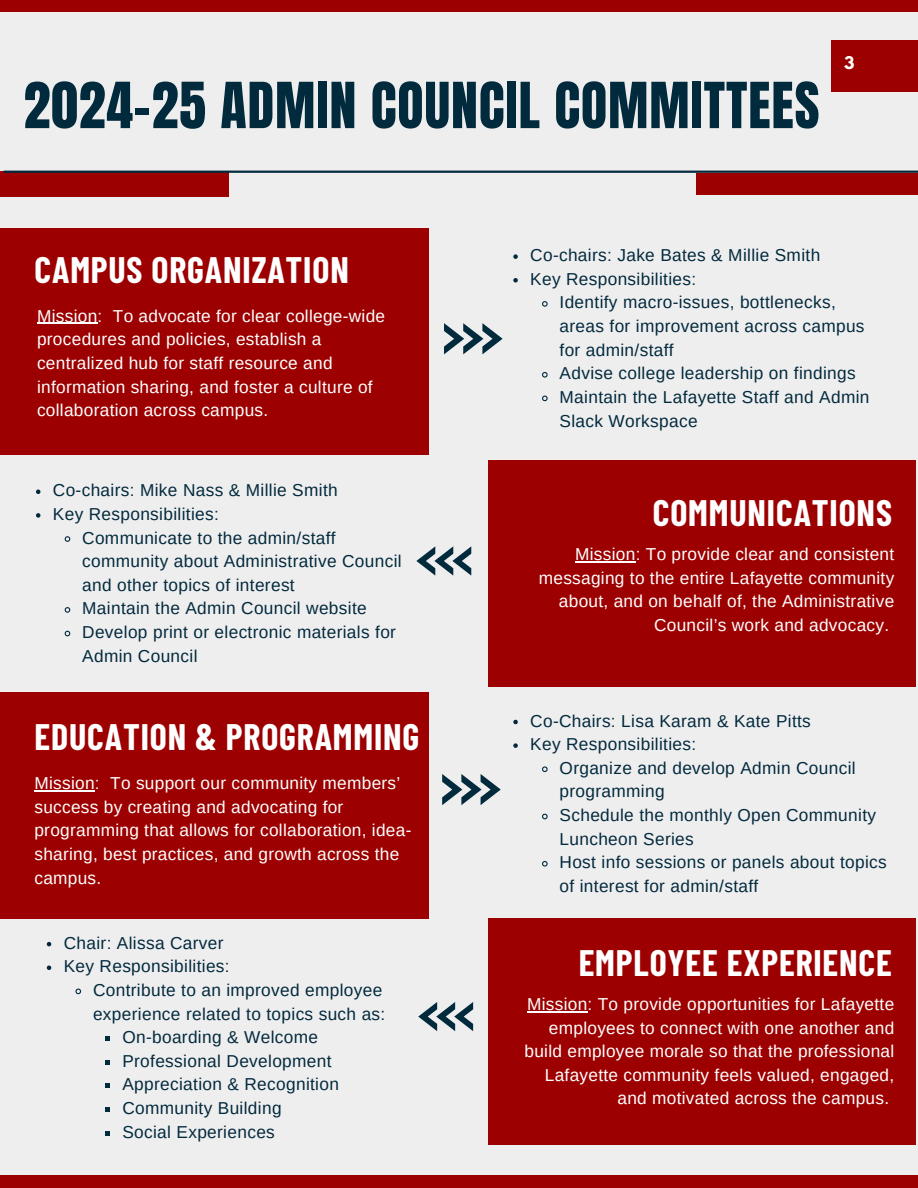
<style>
.page{position:relative;width:918px;height:1188px;background:#efeeef}
.page>*{position:absolute;margin:0;border:0;box-sizing:border-box;transform-origin:0 0}
.t1{font:54px "Anton";letter-spacing:.015em;color:#022a3d}
.t2{font:700 36px "Barlow Condensed";letter-spacing:.025em;color:#fff}
.t3{font:17.25px/23.7px "Arimo";letter-spacing:.02em;color:#022a3d}
.t4{font:17.25px/23.7px "Arimo";letter-spacing:.015em;color:#fff;text-align:right}
.t5{font:700 15.45px "League Spartan";color:#fff}
</style>
<div class="page">
<div style="left:0;top:172px;width:228px;height:25px;background:#9d0000"></div>
<div style="left:696px;top:173px;width:222px;height:22px;background:#9d0000"></div>
<svg style="left:442px;top:774px;width:58px;height:31px"></svg>
<svg style="left:444px;top:323px;width:58px;height:31px"></svg>
<svg style="left:416px;top:546px;width:55px;height:30px"></svg>
<svg style="left:418px;top:1002px;width:55px;height:29px"></svg>
<div style="left:0;top:0;width:918px;height:12px;background:#9d0000"></div>
<div style="left:0;top:1175px;width:918px;height:13px;background:#9d0000"></div>
<hr style="left:4px;top:171px;width:914px;height:2px;background:#022a3d">
<div style="left:832px;top:40px;width:86px;height:52px;background:#9d0000"></div>
<div style="left:489px;top:918px;width:427px;height:226px;background:#9d0000"></div>
<div style="left:0;top:692px;width:428px;height:226px;background:#9d0000"></div>
<div style="left:489px;top:461px;width:427px;height:226px;background:#9d0000"></div>
<div style="left:0;top:228px;width:428px;height:226px;background:#9d0000"></div>
<hr style="left:575px;top:561px;width:61px;height:1px;background:#fff">
<hr style="left:37px;top:323px;width:61px;height:1px;background:#fff">
<hr style="left:527px;top:1011px;width:61px;height:1px;background:#fff">
<hr style="left:34px;top:790px;width:61px;height:1px;background:#fff">
<svg style="left:513px;top:254px;width:5px;height:5px"></svg>
<svg style="left:513px;top:278px;width:5px;height:5px"></svg>
<svg style="left:542px;top:301px;width:6px;height:6px"></svg>
<svg style="left:542px;top:372px;width:6px;height:6px"></svg>
<svg style="left:542px;top:395px;width:6px;height:7px"></svg>
<svg style="left:47px;top:942px;width:4px;height:4px"></svg>
<svg style="left:47px;top:966px;width:4px;height:4px"></svg>
<svg style="left:75px;top:988px;width:7px;height:7px"></svg>
<svg style="left:105px;top:1036px;width:5px;height:5px"></svg>
<svg style="left:105px;top:1060px;width:5px;height:5px"></svg>
<svg style="left:105px;top:1084px;width:5px;height:4px"></svg>
<svg style="left:105px;top:1107px;width:5px;height:5px"></svg>
<svg style="left:105px;top:1131px;width:5px;height:4px"></svg>
<svg style="left:513px;top:720px;width:5px;height:4px"></svg>
<svg style="left:513px;top:743px;width:5px;height:5px"></svg>
<svg style="left:542px;top:766px;width:6px;height:7px"></svg>
<svg style="left:542px;top:813px;width:6px;height:7px"></svg>
<svg style="left:542px;top:861px;width:6px;height:6px"></svg>
<svg style="left:36px;top:490px;width:4px;height:4px"></svg>
<svg style="left:36px;top:513px;width:4px;height:5px"></svg>
<svg style="left:64px;top:536px;width:7px;height:6px"></svg>
<svg style="left:64px;top:607px;width:7px;height:6px"></svg>
<svg style="left:64px;top:630px;width:7px;height:7px"></svg>
<p class="t1" style="left:24px;top:67px;width:797px">2024-25 ADMIN COUNCIL COMMITTEES</p>
<h1 class="t5" style="left:844px;top:55px;width:12px">3</h1>
<p class="t2" style="left:35px;top:247px;width:316px">CAMPUS ORGANIZATION</p>
<p class="t4" style="left:37px;top:304px;width:350px;text-align:left">Mission: To advocate for clear college-wide procedures and policies, establish a centralized hub for staff resource and information sharing, and foster a culture of collaboration across campus.</p>
<p class="t3" style="left:53px;top:478px;width:286px">Co-chairs: Mike Nass &amp; Millie Smith</p>
<p class="t3" style="left:53px;top:502px;width:167px">Key Responsibilities:</p>
<p class="t3" style="left:82px;top:526px;width:321px">Communicate to the admin/staff community about Administrative Council and other topics of interest</p>
<p class="t3" style="left:82px;top:597px;width:286px">Maintain the Admin Council website</p>
<p class="t3" style="left:82px;top:620px;width:315px">Develop print or electronic materials for<br>Admin Council</p>
<p class="t2" style="left:35px;top:714px;width:386px">EDUCATION &amp; PROGRAMMING</p>
<p class="t4" style="left:34px;top:771px;width:379px;text-align:left">Mission: To support our community members’ success by creating and advocating for programming that allows for collaboration, idea&shy;sharing, best practices, and growth across the campus.</p>
<p class="t3" style="left:64px;top:931px;width:161px">Chair: Alissa Carver</p>
<h2 class="t3" style="left:64px;top:954px;width:167px">Key Responsibilities:</h2>
<p class="t3" style="left:93px;top:978px;width:294px">Contribute to an improved employee experience related to topics such as:</p>
<h2 class="t3" style="left:122px;top:1025px;width:197px">On-boarding &amp; Welcome</h2>
<p class="t3" style="left:122px;top:1049px;width:211px">Professional Development</p>
<p class="t3" style="left:122px;top:1073px;width:218px">Appreciation &amp; Recognition</p>
<p class="t3" style="left:122px;top:1096px;width:161px">Community Building</p>
<p class="t3" style="left:122px;top:1120px;width:154px">Social Experiences</p>
<p class="t3" style="left:530px;top:243px;width:291px">Co-chairs: Jake Bates &amp; Millie Smith</p>
<p class="t3" style="left:530px;top:267px;width:167px">Key Responsibilities:</p>
<p class="t3" style="left:560px;top:291px;width:306px">Identify macro-issues, bottlenecks, areas for improvement across campus for admin/staff</p>
<p class="t3" style="left:560px;top:361px;width:298px">Advise college leadership on findings</p>
<p class="t3" style="left:560px;top:385px;width:311px">Maintain the Lafayette Staff and Admin<br>Slack Workspace</p>
<p class="t2" style="left:653px;top:490px;width:241px">COMMUNICATIONS</p>
<p class="t4" style="left:539px;top:542px;width:357px">Mission: To provide clear and consistent messaging to the entire Lafayette community about, and on behalf of, the Administrative Council’s work and advocacy.</p>
<p class="t3" style="left:530px;top:709px;width:282px">Co-Chairs: Lisa Karam &amp; Kate Pitts</p>
<p class="t3" style="left:530px;top:732px;width:167px">Key Responsibilities:</p>
<p class="t3" style="left:560px;top:756px;width:298px">Organize and develop Admin Council programming</p>
<p class="t3" style="left:560px;top:803px;width:318px">Schedule the monthly Open Community<br>Luncheon Series</p>
<p class="t3" style="left:560px;top:850px;width:329px">Host info sessions or panels about topics of interest for admin/staff</p>
<h2 class="t2" style="left:579px;top:940px;width:315px">EMPLOYEE EXPERIENCE</h2>
<p class="t4" style="left:525px;top:992px;width:371px">Mission: To provide opportunities for Lafayette employees to connect with one another and build employee morale so that the professional Lafayette community feels valued, engaged, and motivated across the campus.</p>
</div>
